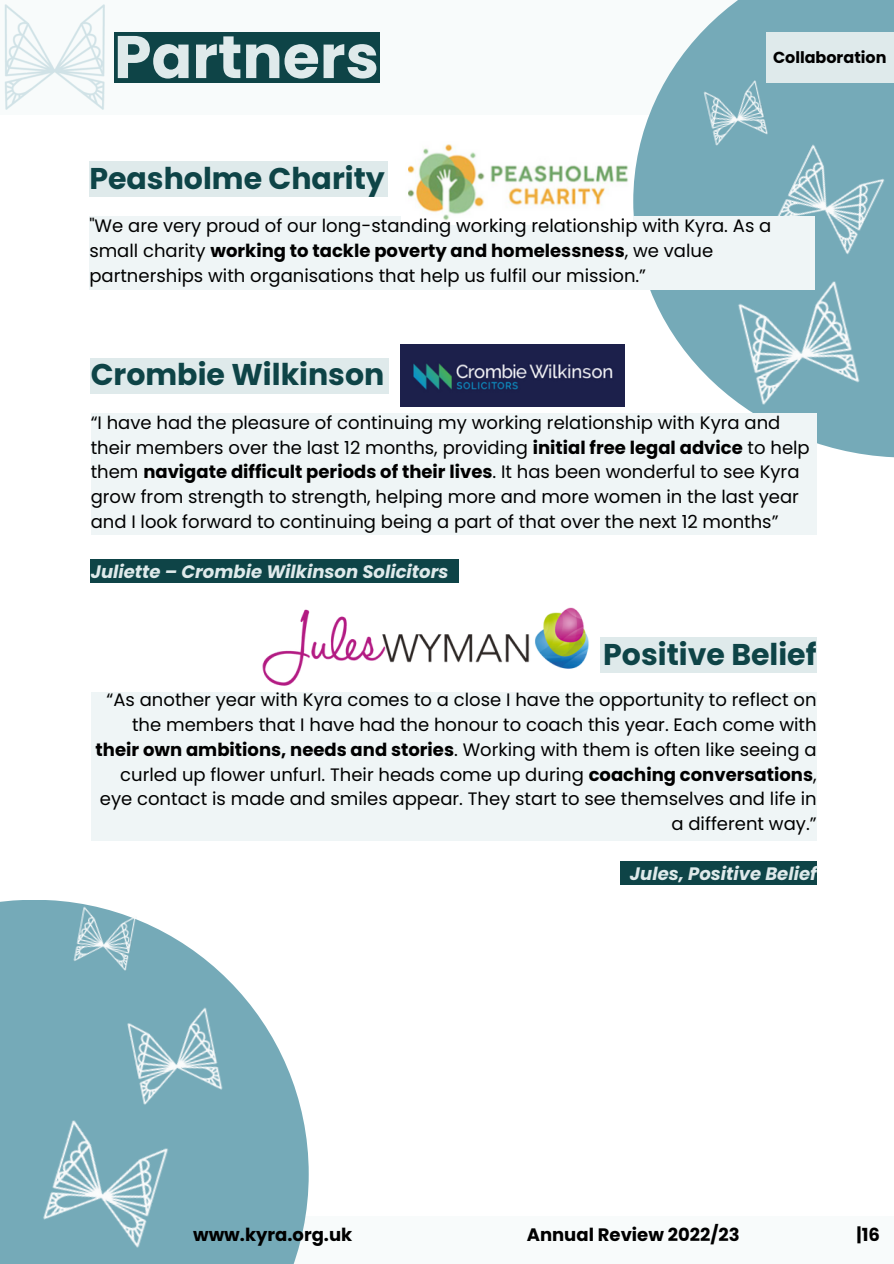
<style>
.page{position:relative;width:894px;height:1264px;background:#fff}
.page>*{position:absolute;margin:0;border:0;box-sizing:border-box;transform-origin:0 0}
.t1{font:700 60px "Poppins";color:#dfeaeb}
.t2{font:700 30px "Poppins";color:#0e4447}
.t3{font:18px/24.8px "Poppins";color:#000}
.t4{font:italic 700 18px "Poppins";color:#dfeaeb}
.t5{font:700 18px "Poppins";color:#000}
.t6{font:700 15.9px "Poppins";color:#000}
.s1{font-weight:700}
</style>
<div class="page">
<div style="left:0;top:0;width:893px;height:115px;background:#f8fbfb"></div>
<img style="left:4px;top:4px;width:101px;height:106px">
<div style="left:114px;top:33px;width:265px;height:50px;background:#0e4447"></div>
<svg style="left:633px;top:0;width:260px;height:457px;fill:#75aab8"></svg>
<img style="left:749px;top:121px;width:144px;height:161px">
<img style="left:709px;top:254px;width:181px;height:181px">
<div style="left:765px;top:33px;width:128px;height:50px;background:#dfeaeb"></div>
<div style="left:89px;top:161px;width:298px;height:36px;background:#dfeaeb"></div>
<div style="left:89px;top:216px;width:726px;height:74px;background:#eff5f6"></div>
<img style="left:402px;top:144px;width:230px;height:81px">
<div style="left:91px;top:358px;width:298px;height:35px;background:#dfeaeb"></div>
<div style="left:91px;top:413px;width:725px;height:122px;background:#eff5f6"></div>
<img style="left:400px;top:344px;width:224px;height:62px">
<div style="left:600px;top:637px;width:216px;height:36px;background:#dfeaeb"></div>
<div style="left:0;top:1216px;width:893px;height:47px;background:#f8fbfb"></div>
<svg style="left:0;top:900px;width:308px;height:363px;fill:#75aab8"></svg>
<img style="left:12px;top:1093px;width:186px;height:170px">
<img style="left:105px;top:987px;width:142px;height:141px">
<img style="left:58px;top:900px;width:94px;height:87px">
<div style="left:91px;top:692px;width:725px;height:149px;background:#eff5f6"></div>
<img style="left:262px;top:607px;width:327px;height:79px">
<img style="left:688px;top:66px;width:96px;height:96px">
<div style="left:91px;top:558px;width:368px;height:24px;background:#0e4447"></div>
<div style="left:620px;top:860px;width:196px;height:24px;background:#0e4447"></div>
<p class="t1" style="left:114px;top:15px;width:266px">Partners</p>
<p class="t6" style="left:772px;top:46px;width:115px">Collaboration</p>
<p class="t2" style="left:89px;top:157px;width:297px">Peasholme Charity</p>
<p class="t3" style="left:89px;top:214px;width:683px">"We are very proud of our long-standing working relationship with Kyra. As a small charity <span class="s1">working to tackle poverty and homelessness</span>, we value partnerships with organisations that help us fulfil our mission.”</p>
<p class="t2" style="left:91px;top:353px;width:295px">Crombie Wilkinson</p>
<h3 class="t3" style="left:91px;top:410px;width:720px">“I have had the pleasure of continuing my working relationship with Kyra and their members over the last 12 months, providing <span class="s1">initial free legal advice</span> to help them <span class="s1">navigate difficult periods of their lives</span>. It has been wonderful to see Kyra grow from strength to strength, helping more and more women in the last year and I look forward to continuing being a part of that over the next 12 months”</h3>
<p class="t4" style="left:91px;top:558px;width:359px">Juliette – Crombie Wilkinson Solicitors</p>
<h3 class="t2" style="left:603px;top:633px;width:215px">Positive Belief</h3>
<h3 class="t3" style="left:96px;top:687px;width:722px;text-align:right">“As another year with Kyra comes to a close I have the opportunity to reflect on the members that I have had the honour to coach this year. Each come with <span class="s1">their own ambitions, needs and stories</span>. Working with them is often like seeing a curled up flower unfurl. Their heads come up during <span class="s1">coaching conversations</span>, eye contact is made and smiles appear. They start to see themselves and life in a different way.”</h3>
<h3 class="t4" style="left:629px;top:860px;width:188px">Jules, Positive Belief</h3>
<h3 class="t5" style="left:193px;top:1221px;width:161px">www.kyra.org.uk</h3>
<h4 class="t5" style="left:526px;top:1221px;width:214px">Annual Review 2022/23</h4>
<h2 class="t5" style="left:856px;top:1221px;width:25px">|16</h2>
</div>
